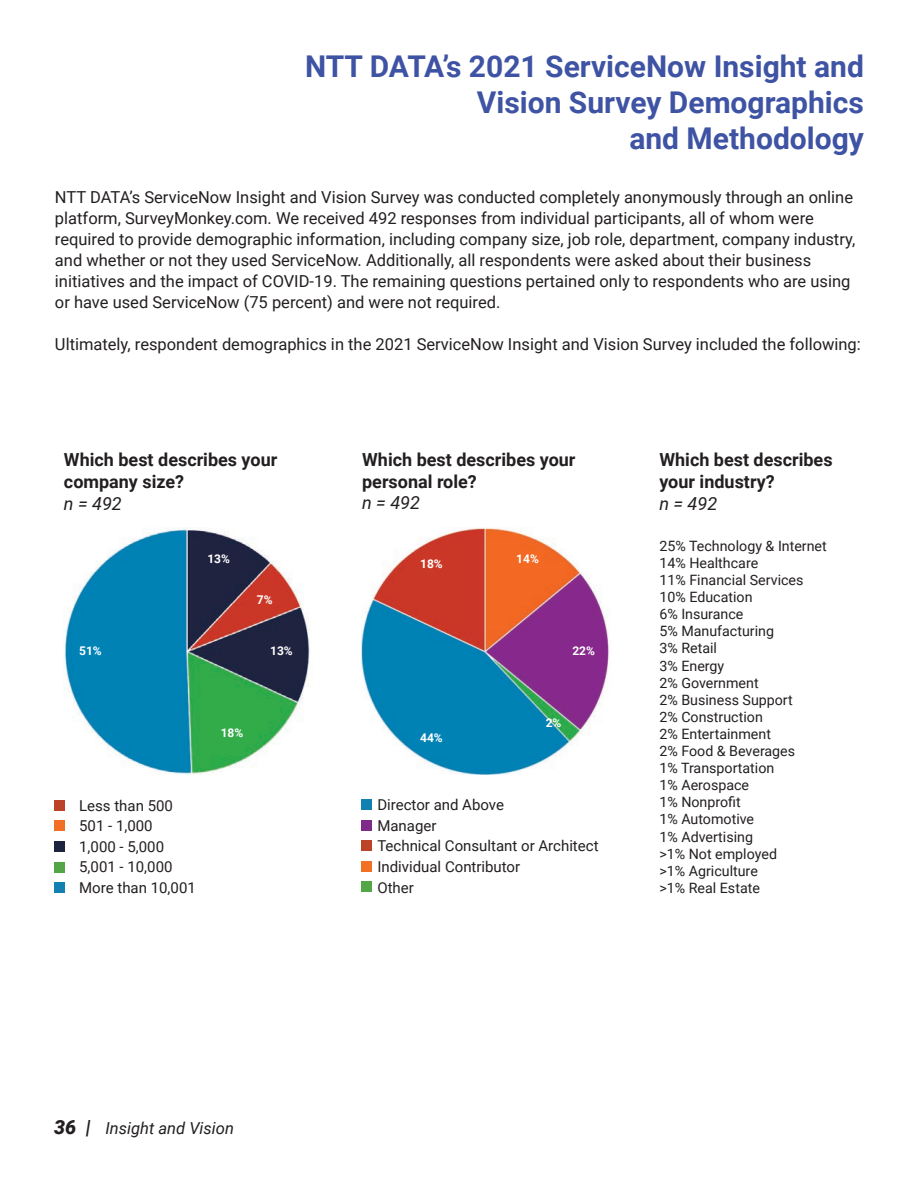
<style>
.page{position:relative;width:918px;height:1188px;background:#fff}
.page>*{position:absolute;margin:0;border:0;box-sizing:border-box;transform-origin:0 0}
.t1{font:700 30px/36px "Roboto";color:#3e53a3;text-align:right}
.t2{font:italic 900 19.5px "Roboto";color:#231f20}
.t3{font:700 18px/21.6px "Roboto";color:#231f20}
.t4{font:italic 18px "Roboto";color:#231f20}
.t5{font:16.5px/21px "Roboto";color:#231f20}
.t6{font:italic 16.5px "Roboto";color:#231f20}
.t7{font:15px/20.5px "Roboto";color:#231f20}
.t8{font:14.25px/17.1px "Roboto";color:#231f20}
.t9{font:700 12px "Roboto";color:#fff}
</style>
<div class="page">
<img style="left:64px;top:528px;width:246px;height:246px">
<div style="left:54px;top:800px;width:11px;height:11px;background:#bc4327"></div>
<div style="left:54px;top:820px;width:11px;height:11px;background:#f27025"></div>
<div style="left:54px;top:841px;width:11px;height:11px;background:#1d243f"></div>
<div style="left:54px;top:862px;width:11px;height:10px;background:#53a645"></div>
<div style="left:54px;top:882px;width:11px;height:11px;background:#1280b0"></div>
<img style="left:361px;top:528px;width:248px;height:246px">
<div style="left:361px;top:799px;width:11px;height:11px;background:#1280b0"></div>
<div style="left:361px;top:820px;width:11px;height:10px;background:#7e2a88"></div>
<div style="left:361px;top:840px;width:11px;height:11px;background:#bc4327"></div>
<div style="left:361px;top:861px;width:11px;height:11px;background:#f27025"></div>
<div style="left:361px;top:881px;width:11px;height:11px;background:#53a645"></div>
<h1 class="t1" style="left:305px;top:47px;width:560px">NTT DATA’s 2021 ServiceNow Insight and<br>Vision Survey Demographics<br>and Methodology</h1>
<p class="t5" style="left:55px;top:186px;width:802px">NTT DATA’s ServiceNow Insight and Vision Survey was conducted completely anonymously through an online platform, SurveyMonkey.com. We received 492 responses from individual participants, all of whom were required to provide demographic information, including company size, job role, department, company industry, and whether or not they used ServiceNow. Additionally, all respondents were asked about their business initiatives and the impact of COVID-19. The remaining questions pertained only to respondents who are using or have used ServiceNow (75 percent) and were not required.</p>
<p class="t5" style="left:55px;top:334px;width:807px">Ultimately, respondent demographics in the 2021 ServiceNow Insight and Vision Survey included the following:</p>
<p class="t3" style="left:64px;top:449px;width:215px">Which best describes your company size?</p>
<p class="t4" style="left:64px;top:491px;width:59px">n = 492</p>
<p class="t9" style="left:79px;top:643px;width:24px">51%</p>
<p class="t9" style="left:207px;top:550px;width:24px">13%</p>
<p class="t9" style="left:257px;top:592px;width:17px">7%</p>
<p class="t9" style="left:270px;top:643px;width:24px">13%</p>
<p class="t7" style="left:79px;top:794px;width:118px">Less than 500<br>501 - 1,000<br>1,000 - 5,000<br>5,001 - 10,000<br>More than 10,001</p>
<p class="t9" style="left:221px;top:724px;width:24px">18%</p>
<p class="t3" style="left:362px;top:448px;width:215px">Which best describes your personal role?</p>
<p class="t4" style="left:362px;top:490px;width:59px">n = 492</p>
<p class="t9" style="left:420px;top:555px;width:24px">18%</p>
<p class="t9" style="left:420px;top:729px;width:24px">44%</p>
<p class="t9" style="left:516px;top:550px;width:24px">14%</p>
<p class="t9" style="left:572px;top:643px;width:24px">22%</p>
<p class="t9" style="left:546px;top:714px;width:17px">2%</p>
<p class="t7" style="left:377px;top:794px;width:223px">Director and Above<br>Manager<br>Technical Consultant or Architect<br>Individual Contributor<br>Other</p>
<p class="t3" style="left:659px;top:449px;width:175px">Which best describes your industry?</p>
<p class="t4" style="left:659px;top:491px;width:59px">n = 492</p>
<p class="t8" style="left:659px;top:537px;width:169px">25% Technology &amp; Internet<br>14% Healthcare<br>11% Financial Services<br>10% Education<br>6% Insurance<br>5% Manufacturing<br>3% Retail<br>3% Energy<br>2% Government<br>2% Business Support<br>2% Construction<br>2% Entertainment<br>2% Food &amp; Beverages<br>1% Transportation<br>1% Aerospace<br>1% Nonprofit<br>1% Automotive<br>1% Advertising<br>&gt;1% Not employed<br>&gt;1% Agriculture<br>&gt;1% Real Estate</p>
<p class="t2" style="left:54px;top:1113px;width:38px">36 |</p>
<p class="t6" style="left:106px;top:1116px;width:130px">Insight and Vision</p>
</div>
